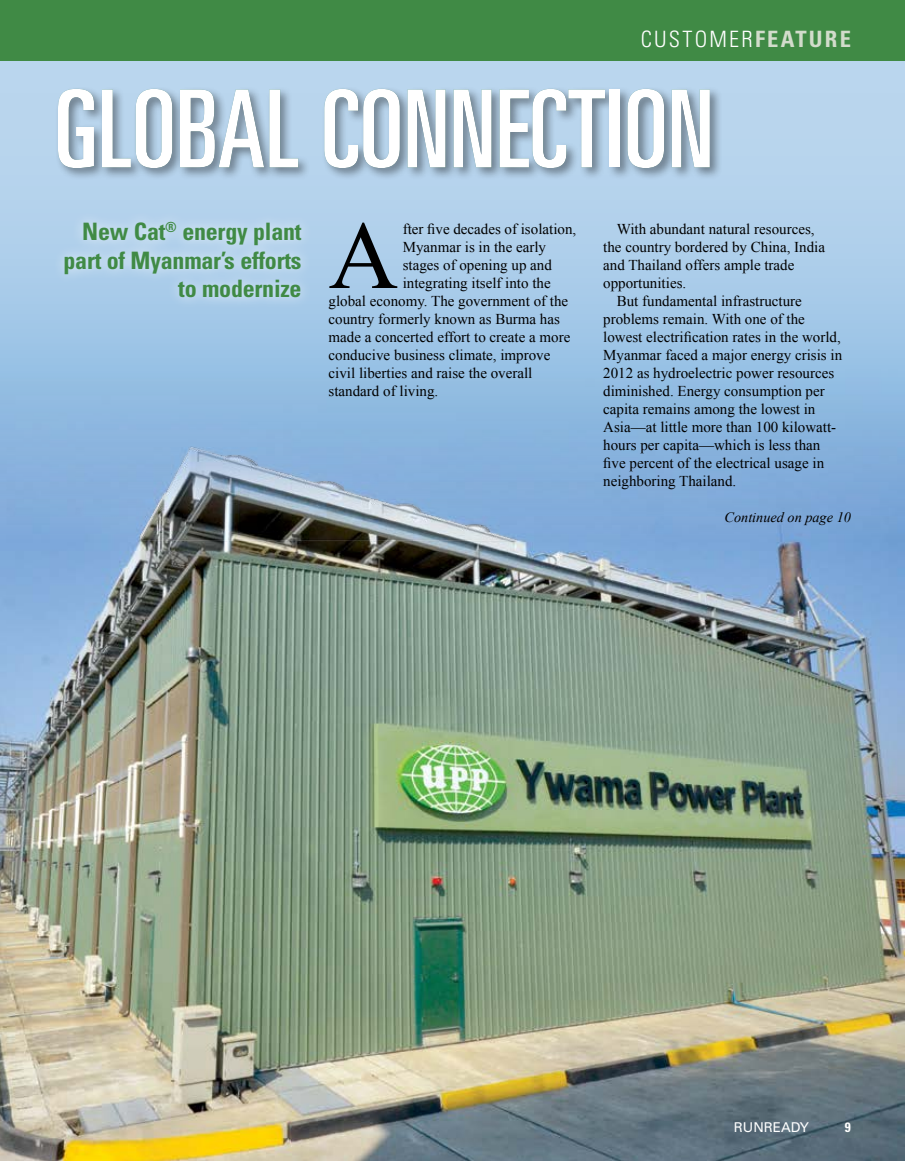
<style>
.page{position:relative;width:905px;height:1161px;background:#fff}
.page>*{position:absolute;margin:0;border:0;box-sizing:border-box;transform-origin:0 0}
.t1{font:ultra-condensed 108px "Univers LT Std";color:#fff}
.t2{font:96.6px "Times New Roman";color:#000}
.t3{font:700 condensed 24px/28.5px "Univers LT Std";letter-spacing:-.01em;color:#408a45;text-align:right}
.t4{font:300 condensed 22.5px "Univers LT Std";letter-spacing:.1em;color:#fff}
.t5{font:15px "Times New Roman";color:#000}
.t6{font:italic 14.25px "Times New Roman";color:#000}
.t7{font:13.5px "Univers LT Std";color:#fff}
.t8{font:700 condensed 13.5px "Univers LT Std";color:#fff}
.s1{font-weight:700;color:#d2dccb}
</style>
<div class="page">
<img style="left:0;top:723px;width:904px;height:438px">
<svg style="left:0;top:61px;width:904px;height:351px;background:#a3c7e7"></svg>
<div style="left:0;top:0;width:904px;height:61px;background:#408a45"></div>
<div style="left:47px;top:67px;width:775px;height:168px;background:#408a45;opacity:.75"></div>
<div style="left:52px;top:210px;width:261px;height:101px;background:#fff;opacity:.75"></div>
<img style="left:0;top:412px;width:904px;height:311px">
<h3 class="t4" style="left:640px;top:26px;width:212px">CUSTOMER<span class="s1">FEATURE</span></h3>
<h1 class="t1" style="left:54px;top:68px;width:661px">GLOBAL CONNECTION</h1>
<h3 class="t3" style="left:63px;top:218px;width:239px">New Cat<sup>®</sup> energy plant part of Myanmar’s efforts to modernize</h3>
<h2 class="t2" style="left:328px;top:191px;width:71px">A</h2>
<p class="t5" style="left:403px;top:219px;width:175px">fter five decades of isolation,</p>
<p class="t5" style="left:403px;top:237px;width:145px">Myanmar is in the early</p>
<p class="t5" style="left:403px;top:255px;width:151px">stages of opening up and</p>
<p class="t5" style="left:403px;top:273px;width:149px">integrating itself into the</p>
<p class="t5" style="left:328px;top:291px;width:241px">global economy. The government of the</p>
<p class="t5" style="left:328px;top:309px;width:233px">country formerly known as Burma has</p>
<p class="t5" style="left:328px;top:327px;width:243px">made a concerted effort to create a more</p>
<p class="t5" style="left:328px;top:345px;width:223px">conducive business climate, improve</p>
<p class="t5" style="left:328px;top:363px;width:205px">civil liberties and raise the overall</p>
<p class="t5" style="left:328px;top:381px;width:111px">standard of living.</p>
<p class="t5" style="left:616px;top:219px;width:199px">With abundant natural resources,</p>
<p class="t5" style="left:603px;top:237px;width:223px">the country bordered by China, India</p>
<p class="t5" style="left:603px;top:255px;width:193px">and Thailand offers ample trade</p>
<p class="t5" style="left:603px;top:273px;width:84px">opportunities.</p>
<p class="t5" style="left:616px;top:291px;width:186px">But fundamental infrastructure</p>
<p class="t5" style="left:603px;top:309px;width:203px">problems remain. With one of the</p>
<p class="t5" style="left:603px;top:327px;width:239px">lowest electrification rates in the world,</p>
<p class="t5" style="left:603px;top:345px;width:240px">Myanmar faced a major energy crisis in</p>
<p class="t5" style="left:603px;top:363px;width:232px">2012 as hydroelectric power resources</p>
<p class="t5" style="left:603px;top:381px;width:223px">diminished. Energy consumption per</p>
<p class="t5" style="left:603px;top:399px;width:214px">capita remains among the lowest in</p>
<p class="t5" style="left:603px;top:417px;width:234px">Asia—at little more than 100 kilowatt-</p>
<p class="t5" style="left:603px;top:435px;width:219px">hours per capita—which is less than</p>
<p class="t5" style="left:603px;top:453px;width:222px">five percent of the electrical usage in</p>
<p class="t5" style="left:603px;top:471px;width:135px">neighboring Thailand.</p>
<p class="t6" style="left:724px;top:507px;width:128px">Continued on page 10</p>
<p class="t7" style="left:734px;top:1120px;width:77px">RUNREADY</p>
<p class="t8" style="left:845px;top:1119px;width:7px">9</p>
</div>
